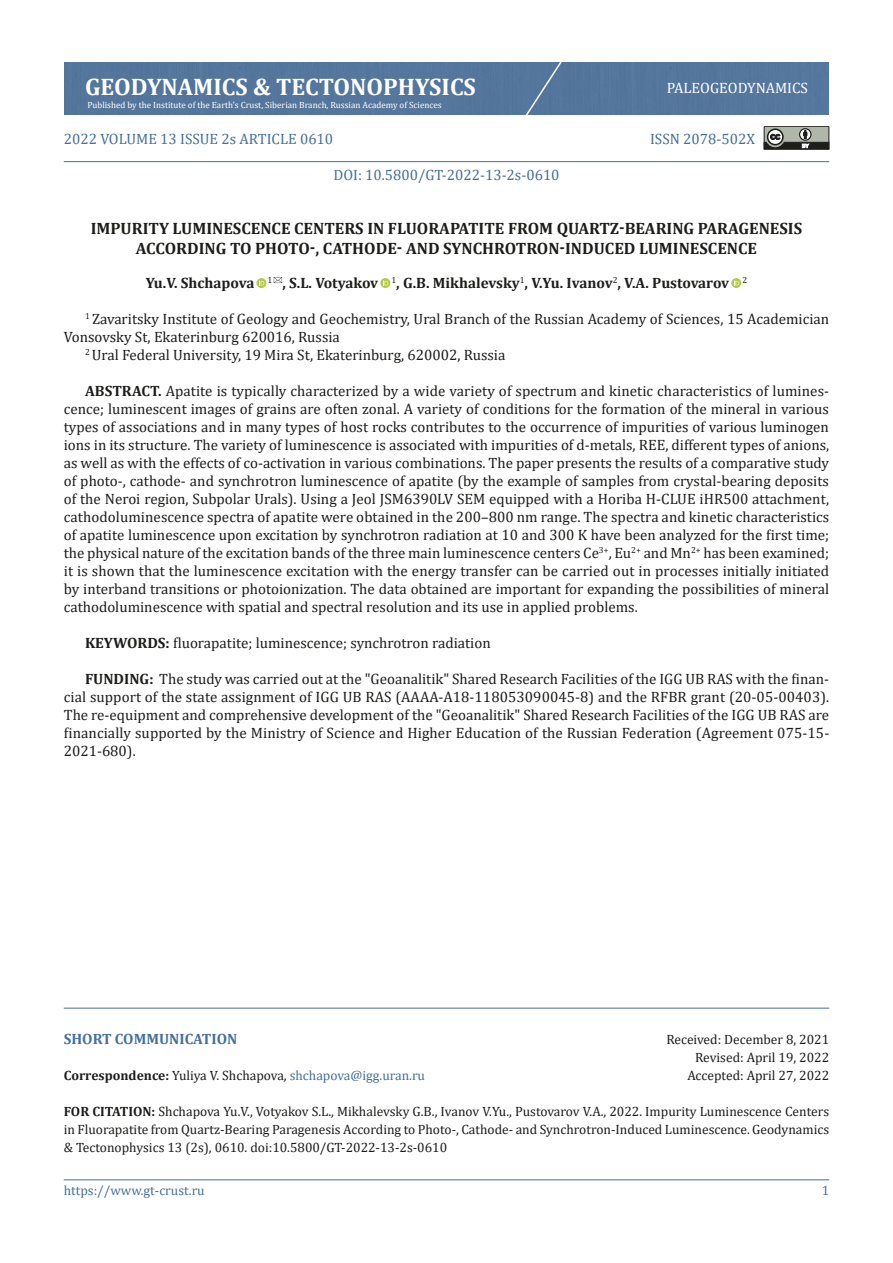
<style>
.page{position:relative;width:893px;height:1263px;background:#fff}
.page>*{position:absolute;margin:0;border:0;box-sizing:border-box;transform-origin:0 0}
.t1{font:700 24px "Cambria";color:#fff}
.t2{font:700 16.5px/19.8px "Cambria";color:#1d1d1b;text-align:center}
.t3{font:15px/18px "Cambria";color:#1d1d1b;text-align:justify}
.t4{font:700 15px "Cambria";color:#1d1d1b}
.t5{font:15px "Cambria";color:#46709c}
.t6{font:700 15px "Cambria";color:#46709c}
.t7{font:15px "Cambria";color:#fff}
.t8{font:13.5px/18px "Cambria";color:#1d1d1b;text-align:right}
.t9{font:13.5px "Cambria";color:#46709c}
.t10{font:9px "Cambria";color:#fff}
.s1{font-weight:700}
.s2{font-weight:700;color:#1d1d1b}
.s3{color:#1d1d1b}
</style>
<div class="page">
<hr style="left:64px;top:161px;width:765px;height:1px;background:#46709c">
<div style="left:64px;top:62px;width:765px;height:53px;background:#55769c"></div>
<div style="left:522px;top:62px;width:44px;height:53px;background:#55769c"></div>
<hr style="left:64px;top:1179px;width:765px;height:1px;background:#46709c">
<svg style="left:764px;top:126px;width:65px;height:23px"></svg>
<hr style="left:64px;top:1008px;width:765px;height:1px;background:#46709c">
<svg style="left:274px;top:277px;width:9px;height:7px"></svg>
<svg style="left:256px;top:278px;width:10px;height:10px"></svg>
<svg style="left:259px;top:280px;width:5px;height:5px"></svg>
<svg style="left:380px;top:278px;width:10px;height:10px"></svg>
<svg style="left:383px;top:280px;width:5px;height:5px"></svg>
<svg style="left:731px;top:278px;width:10px;height:10px"></svg>
<svg style="left:734px;top:280px;width:5px;height:5px"></svg>
<h1 class="t1" style="left:85px;top:70px;width:392px">GEODYNAMICS &amp; TECTONOPHYSICS</h1>
<p class="t10" style="left:87px;top:100px;width:356px">Published by the Institute of the Earth’s Crust, Siberian Branch, Russian Academy of Sciences</p>
<p class="t5" style="left:64px;top:130px;width:271px">2022 VOLUME 13 ISSUE 2s ARTICLE 0610</p>
<p class="t5" style="left:333px;top:166px;width:228px">DOI: 10.5800/GT-2022-13-2s-0610</p>
<p class="t7" style="left:667px;top:79px;width:143px">PALEOGEODYNAMICS</p>
<p class="t5" style="left:650px;top:130px;width:106px">ISSN 2078-502X</p>
<p class="t2" style="left:91px;top:218px;width:713px">IMPURITY LUMINESCENCE CENTERS IN FLUORAPATITE FROM QUARTZ-BEARING PARAGENESIS<br>ACCORDING TO PHOTO-, CATHODE- AND SYNCHROTRON-INDUCED LUMINESCENCE</p>
<p class="t4" style="left:146px;top:272px;width:603px">Yu.V. Shchapova <sup>1</sup> , S.L. Votyakov <sup>1</sup>, G.B. Mikhalevsky<sup>1</sup>, V.Yu. Ivanov<sup>2</sup>, V.A. Pustovarov <sup>2</sup></p>
<p class="t3" style="left:85px;top:310px;width:746px"><sup>1</sup> Zavaritsky Institute of Geology and Geochemistry, Ural Branch of the Russian Academy of Sciences, 15 Academician</p>
<p class="t3" style="left:64px;top:328px;width:278px">Vonsovsky St, Ekaterinburg 620016, Russia</p>
<p class="t3" style="left:85px;top:346px;width:422px"><sup>2</sup> Ural Federal University, 19 Mira St, Ekaterinburg, 620002, Russia</p>
<p class="t3" style="left:64px;top:382px;width:767px;text-indent:21px"><span class="s1">ABSTRACT.</span> Apatite is typically characterized by a wide variety of spectrum and kinetic characteristics of lumines&shy;cence; luminescent images of grains are often zonal. A variety of conditions for the formation of the mineral in various types of associations and in many types of host rocks contributes to the occurrence of impurities of various luminogen ions in its structure. The variety of luminescence is associated with impurities of d-metals, REE, different types of anions, as well as with the effects of co-activation in various combinations. The paper presents the results of a comparative study of photo-, cathode- and synchrotron luminescence of apatite (by the example of samples from crystal-bearing deposits of the Neroi region, Subpolar Urals). Using a Jeol JSM6390LV SEM equipped with a Horiba H-CLUE iHR500 attachment, cathodoluminescence spectra of apatite were obtained in the 200–800 nm range. The spectra and kinetic characteristics of apatite luminescence upon excitation by synchrotron radiation at 10 and 300 K have been analyzed for the first time; the physical nature of the excitation bands of the three main luminescence centers Ce<sup>3+</sup>, Eu<sup>2+</sup> and Mn<sup>2+</sup> has been examined; it is shown that the luminescence excitation with the energy transfer can be carried out in processes initially initiated by interband transitions or photoionization. The data obtained are important for expanding the possibilities of mineral cathodoluminescence with spatial and spectral resolution and its use in applied problems.</p>
<p class="t3" style="left:85px;top:634px;width:407px"><span class="s1">KEYWORDS:</span> fluorapatite; luminescence; synchrotron radiation</p>
<p class="t3" style="left:64px;top:670px;width:767px;text-indent:21px"><span class="s1">FUNDING:</span> The study was carried out at the "Geoanalitik" Shared Research Facilities of the IGG UB RAS with the finan&shy;cial support of the state assignment of IGG UB RAS (AAAA-A18-118053090045-8) and the RFBR grant (20-05-00403).<br>The re-equipment and comprehensive development of the "Geoanalitik" Shared Research Facilities of the IGG UB RAS are financially supported by the Ministry of Science and Higher Education of the Russian Federation (Agreement 075-15- 2021-680).</p>
<p class="t6" style="left:64px;top:1028px;width:175px">SHORT COMMUNICATION</p>
<p class="t8" style="left:666px;top:1030px;width:164px">Received: December 8, 2021<br>Revised: April 19, 2022</p>
<p class="t9" style="left:64px;top:1067px;width:363px"><span class="s2">Correspondence:</span> <span class="s3">Yuliya V. Shchapova,</span> shchapova@igg.uran.ru</p>
<p class="t8" style="left:687px;top:1066px;width:143px">Accepted: April 27, 2022</p>
<p class="t8" style="left:64px;top:1102px;width:767px;text-align:justify"><span class="s1">FOR CITATION:</span> Shchapova Yu.V., Votyakov S.L., Mikhalevsky G.B., Ivanov V.Yu., Pustovarov V.A., 2022. Impurity Luminescence Centers in Fluorapatite from Quartz-Bearing Paragenesis According to Photo-, Cathode- and Synchrotron-Induced Luminescence. Geodynamics &amp; Tectonophysics 13 (2s), 0610. doi:10.5800/GT-2022-13-2s-0610</p>
<p class="t9" style="left:64px;top:1183px;width:142px">https://www.gt-crust.ru</p>
<p class="t9" style="left:822px;top:1183px;width:9px">1</p>
</div>
